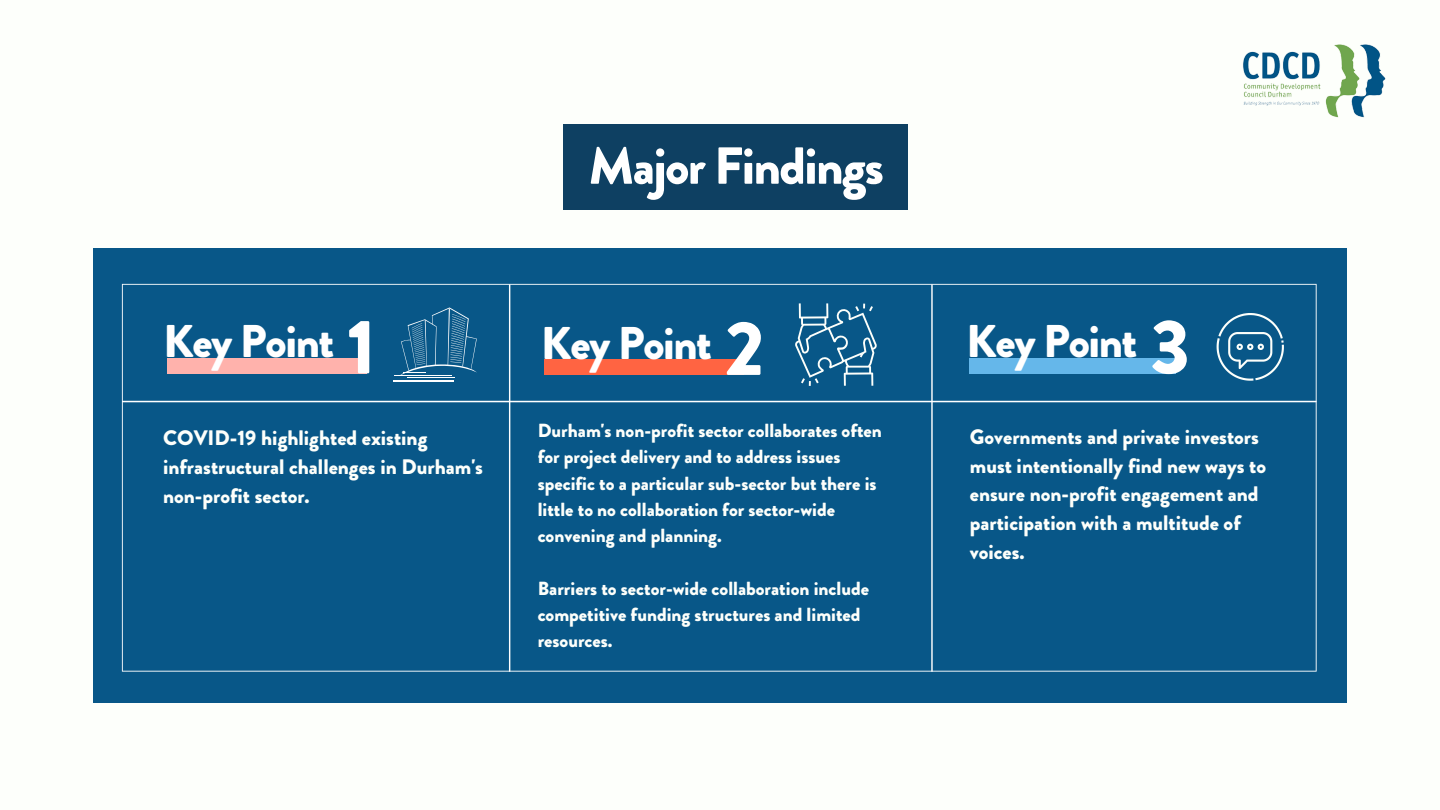
<style>
.page{position:relative;width:1440px;height:810px;background:#fdfffb}
.page>*{position:absolute;margin:0;border:0;box-sizing:border-box;transform-origin:0 0}
.t1{font:900 76.8px "Brandon Grotesque";color:#fff}
.t2{font:900 52px "Brandon Grotesque";letter-spacing:-.03em;color:#fff}
.t3{font:900 45.8px "Brandon Grotesque";letter-spacing:-.03em;color:#fff}
.t4{font:900 21px/28.7px "Brandon Grotesque";color:#fdfffb}
.t5{font:900 19px/26.2px "Brandon Grotesque";color:#fdfffb}
</style>
<div class="page">
<div style="left:93px;top:248px;width:1254px;height:455px;background:#085788"></div>
<svg style="left:122px;top:284px;width:1195px;height:388px"></svg>
<hr style="left:123px;top:401px;width:1193px;height:1px;background:#fff">
<hr style="left:931px;top:285px;width:2px;height:386px;background:#fff">
<hr style="left:509px;top:285px;width:1px;height:386px;background:#fff">
<hr style="left:395px;top:375px;width:57px;height:1px;background:#fff">
<hr style="left:408px;top:378px;width:47px;height:1px;background:#fff">
<hr style="left:393px;top:380px;width:61px;height:2px;background:#fff">
<svg style="left:399px;top:307px;width:78px;height:69px"></svg>
<div style="left:545px;top:360px;width:199px;height:15px;background:#ff6442"></div>
<svg style="left:795px;top:303px;width:82px;height:83px"></svg>
<div style="left:970px;top:358px;width:206px;height:16px;background:#65b7ea"></div>
<svg style="left:1217px;top:313px;width:67px;height:68px"></svg>
<div style="left:167px;top:358px;width:199px;height:16px;background:#ffb2ac"></div>
<div style="left:563px;top:124px;width:345px;height:86px;background:#0e4062"></div>
<img style="left:1243px;top:44px;width:143px;height:74px">
<p class="t2" style="left:574px;top:114px;width:297px">Major Findings</p>
<p class="t2" style="left:589px;top:129px;width:297px">Major Findings</p>
<p class="t3" style="left:163px;top:309px;width:173px">Key Point</p>
<p class="t1" style="left:347px;top:293px;width:30px">1</p>
<p class="t1" style="left:725px;top:294px;width:41px">2</p>
<p class="t1" style="left:1150px;top:293px;width:41px">3</p>
<p class="t3" style="left:541px;top:311px;width:173px">Key Point</p>
<p class="t3" style="left:966px;top:309px;width:173px">Key Point</p>
<p class="t4" style="left:163px;top:424px;width:321px">COVID-19 highlighted existing infrastructural challenges in Durham's non-profit sector.</p>
<p class="t5" style="left:538px;top:418px;width:346px">Durham's non-profit sector collaborates often for project delivery and to address issues specific to a particular sub-sector but there is little to no collaboration for sector-wide convening and planning.</p>
<p class="t5" style="left:538px;top:575px;width:333px">Barriers to sector-wide collaboration include competitive funding structures and limited resources.</p>
<p class="t4" style="left:970px;top:423px;width:298px">Governments and private investors must intentionally find new ways to ensure non-profit engagement and participation with a multitude of voices.</p>
</div>
